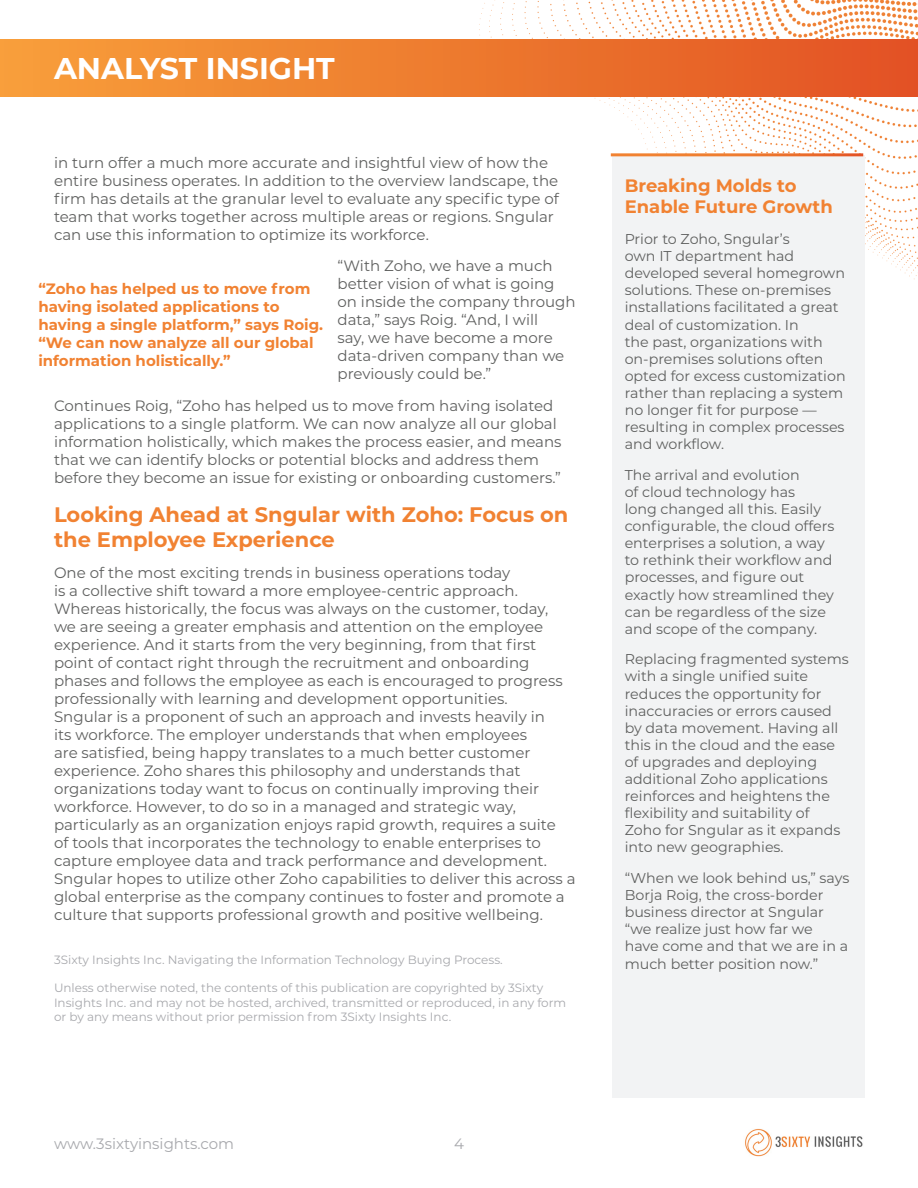
<style>
.page{position:relative;width:918px;height:1188px;background:#fff}
.page>*{position:absolute;margin:0;border:0;box-sizing:border-box;transform-origin:0 0}
.Document_header{font:700 30px "Montserrat";color:#fff}
.Copy_subheader{font:700 21px/25.2px "Montserrat";color:#f18232}
.Sidebar_header{font:700 18px/21.6px "Montserrat";color:#f18232}
.Copy{font:15px/18px "Montserrat";color:#5f605f}
.Pull_Quote{font:700 15px/18px "Montserrat";color:#f18232}
.t1{font:15px "Montserrat";color:#a8a9ad}
.Copy-2{font:14.25px/17.1px "Montserrat";color:#5f605f}
.Copy-3{font:12px/14.4px "Montserrat";color:#a8a9ad}
</style>
<div class="page">
<img style="left:745px;top:1129px;width:118px;height:27px">
<img style="left:395px;top:0;width:523px;height:362px">
<div style="left:612px;top:155px;width:252px;height:942px;background:#f2f3f4"></div>
<hr style="left:611px;top:153px;width:252px;height:3px;background:#fff">
<div style="left:0;top:40px;width:918px;height:56px;background:linear-gradient(to right,#f8a03a,#e25223)"></div>
<p class="Document_header" style="left:54px;top:46px;width:282px">ANALYST INSIGHT</p>
<p class="Copy" style="left:54px;top:153px;width:506px">in turn offer a much more accurate and insightful view of how the entire business operates. In addition to the overview landscape, the firm has details at the granular level to evaluate any specific type of team that works together across multiple areas or regions. Sngular can use this information to optimize its workforce.</p>
<p class="Copy" style="left:338px;top:257px;width:240px">“With Zoho, we have a much better vision of what is going on inside the company through data,” says Roig. “And, I will<br>say, we have become a more data-driven company than we previously could be.”</p>
<p class="Copy" style="left:54px;top:396px;width:509px">Continues Roig, “Zoho has helped us to move from having isolated applications to a single platform. We can now analyze all our global information holistically, which makes the process easier, and means that we can identify blocks or potential blocks and address them before they become an issue for existing or onboarding customers.”</p>
<p class="Copy_subheader" style="left:54px;top:500px;width:516px">Looking Ahead at Sngular with Zoho: Focus on the Employee Experience</p>
<p class="Copy" style="left:54px;top:563px;width:523px">One of the most exciting trends in business operations today<br>is a collective shift toward a more employee-centric approach.<br>Whereas historically, the focus was always on the customer, today,<br>we are seeing a greater emphasis and attention on the employee experience. And it starts from the very beginning, from that first point of contact right through the recruitment and onboarding phases and follows the employee as each is encouraged to progress professionally with learning and development opportunities.<br>Sngular is a proponent of such an approach and invests heavily in<br>its workforce. The employer understands that when employees<br>are satisfied, being happy translates to a much better customer experience. Zoho shares this philosophy and understands that organizations today want to focus on continually improving their workforce. However, to do so in a managed and strategic way, particularly as an organization enjoys rapid growth, requires a suite<br>of tools that incorporates the technology to enable enterprises to capture employee data and track performance and development.<br>Sngular hopes to utilize other Zoho capabilities to deliver this across a global enterprise as the company continues to foster and promote a culture that supports professional growth and positive wellbeing.</p>
<p class="Pull_Quote" style="left:38px;top:279px;width:286px">“Zoho has helped us to move from having isolated applications to having a single platform,” says Roig. “We can now analyze all our global information holistically.”</p>
<p class="Copy-3" style="left:54px;top:952px;width:450px">3Sixty Insights Inc. Navigating the Information Technology Buying Process.</p>
<p class="Copy-3" style="left:54px;top:980px;width:514px">Unless otherwise noted, the contents of this publication are copyrighted by 3Sixty<br>Insights Inc. and may not be hosted, archived, transmitted or reproduced, in any form or by any means without prior permission from 3Sixty Insights Inc.</p>
<p class="t1" style="left:54px;top:1133px;width:182px">www.3sixtyinsights.com</p>
<p class="t1" style="left:454px;top:1133px;width:11px">4</p>
<p class="Sidebar_header" style="left:625px;top:174px;width:210px">Breaking Molds to<br>Enable Future Growth</p>
<p class="Copy-2" style="left:625px;top:230px;width:222px">Prior to Zoho, Sngular’s<br>own IT department had developed several homegrown solutions. These on-premises installations facilitated a great deal of customization. In<br>the past, organizations with on-premises solutions often opted for excess customization rather than replacing a system no longer fit for purpose — resulting in complex processes and workflow.</p>
<p class="Copy-2" style="left:625px;top:466px;width:211px">The arrival and evolution<br>of cloud technology has<br>long changed all this. Easily configurable, the cloud offers enterprises a solution, a way to rethink their workflow and processes, and figure out exactly how streamlined they can be regardless of the size and scope of the company.</p>
<p class="Copy-2" style="left:625px;top:650px;width:226px">Replacing fragmented systems with a single unified suite reduces the opportunity for inaccuracies or errors caused by data movement. Having all this in the cloud and the ease of upgrades and deploying additional Zoho applications reinforces and heightens the flexibility and suitability of<br>Zoho for Sngular as it expands into new geographies.</p>
<p class="Copy-2" style="left:625px;top:869px;width:226px">“When we look behind us,” says<br>Borja Roig, the cross-border business director at Sngular “we realize just how far we have come and that we are in a much better position now.”</p>
</div>
